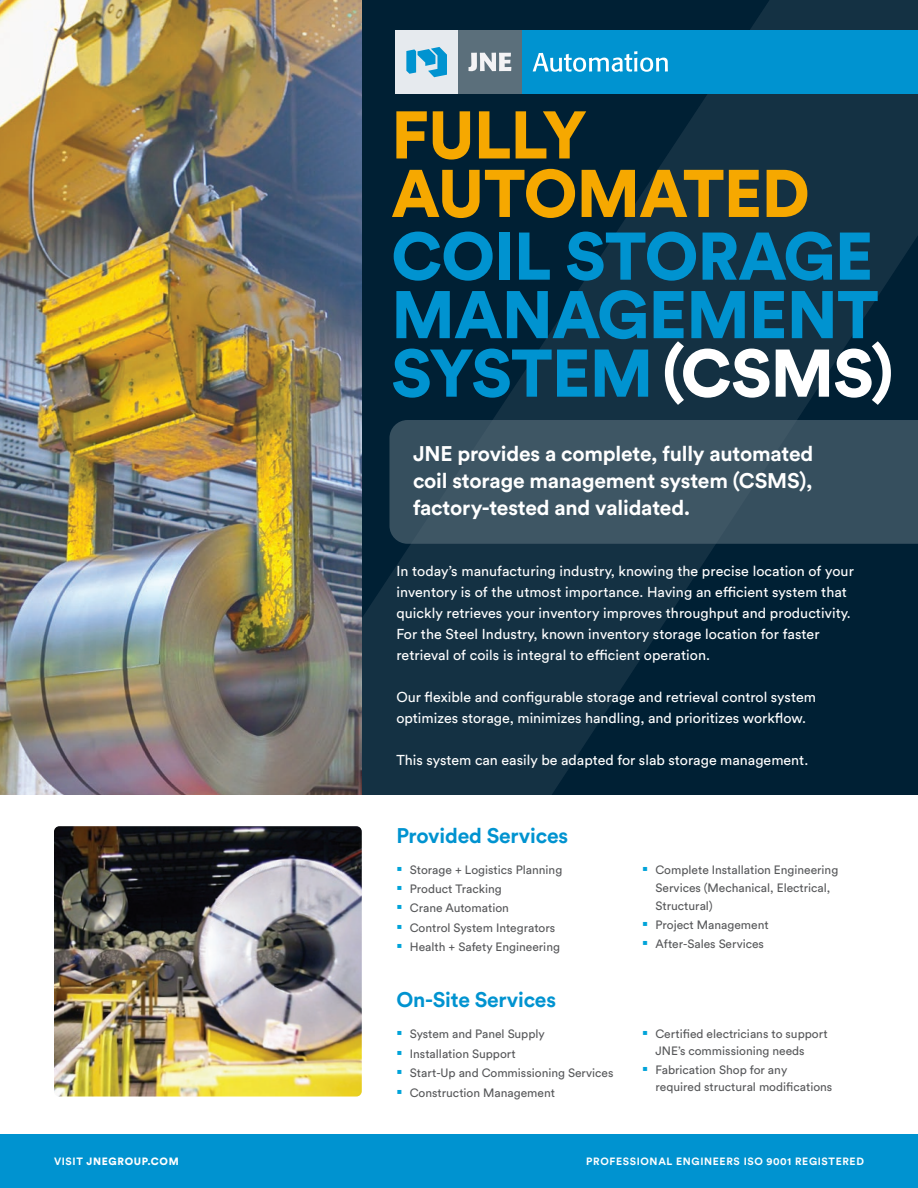
<style>
.page{position:relative;width:918px;height:1188px;background:#fff}
.page>*{position:absolute;margin:0;border:0;box-sizing:border-box;transform-origin:0 0}
.t1{font:900 66.45px/58.5px "Circular Std";letter-spacing:-.015em;color:#0093d0}
.t2{font:900 66.45px/58.5px "Circular Std";letter-spacing:-.015em;color:#f6a800}
.Lead_Line{font:700 21px/27px "Circular Std";letter-spacing:-.01em;color:#fff;text-align:justify}
.t3{font:700 21px "Circular Std";letter-spacing:-.01em;color:#0093d0}
.Body{font:14.25px/21px "Circular Std";color:#fff}
.t4{font:12px/18px "Circular Std";color:#57585a}
.Body-2{font:700 10.5px "Circular Std";letter-spacing:.06em;color:#fff}
.Body-3{font:900 10.5px "Circular Std";letter-spacing:.06em;color:#fff}
.s1{color:#fff}
.s2{font-family:"Lato";font-size:15px;color:#00a3d9}
.s3{font-weight:700}
</style>
<div class="page">
<svg style="left:362px;top:0;width:556px;height:795px;background:#09283b"></svg>
<div style="left:389px;top:420px;width:529px;height:124px;background:#3e5664"></div>
<img style="left:0;top:0;width:362px;height:795px">
<div style="left:522px;top:30px;width:396px;height:64px;background:#0093d0"></div>
<div style="left:395px;top:30px;width:64px;height:64px;background:#e6eaee"></div>
<div style="left:459px;top:30px;width:63px;height:64px;background:#5b6f7b"></div>
<svg style="left:406px;top:47px;width:41px;height:30px"></svg>
<svg style="left:468px;top:53px;width:43px;height:18px"></svg>
<svg style="left:533px;top:51px;width:135px;height:21px"></svg>
<div style="left:0;top:1134px;width:918px;height:54px;background:#0093d0"></div>
<img style="left:54px;top:826px;width:308px;height:271px">
<p class="t2" style="left:391px;top:104px;width:420px">FULLY<br>AUTOMATED</p>
<p class="t1" style="left:391px;top:226px;width:489px">COIL STORAGE<br>MANAGEMENT</p>
<p class="t1" style="left:391px;top:343px;width:504px">SYSTEM <span class="s1">(CSMS)</span></p>
<p class="Lead_Line" style="left:413px;top:440px;width:402px">JNE provides a complete, fully automated coil storage management system (CSMS), factory-tested and validated.</p>
<p class="Body" style="left:396px;top:561px;width:459px">In today’s manufacturing industry, knowing the precise location of your inventory is of the utmost importance. Having an efficient system that quickly retrieves your inventory improves throughput and productivity.<br>For the Steel Industry, known inventory storage location for faster retrieval of coils is integral to efficient operation.</p>
<p class="Body" style="left:396px;top:687px;width:421px">Our flexible and configurable storage and retrieval control system optimizes storage, minimizes handling, and prioritizes workflow.</p>
<p class="Body" style="left:396px;top:750px;width:413px">This system can easily be adapted for slab storage management.</p>
<p class="t3" style="left:396px;top:822px;width:173px">Provided Services</p>
<p class="t4" style="left:396px;top:860px;width:167px"><span class="s2">▪</span> Storage + Logistics Planning</p>
<p class="t4" style="left:396px;top:880px;width:107px"><span class="s2">▪</span> Product Tracking</p>
<p class="t4" style="left:396px;top:899px;width:114px"><span class="s2">▪</span> Crane Automation</p>
<p class="t4" style="left:396px;top:918px;width:160px"><span class="s2">▪</span> Control System Integrators</p>
<p class="t4" style="left:396px;top:938px;width:165px"><span class="s2">▪</span> Health + Safety Engineering</p>
<p class="t3" style="left:396px;top:986px;width:161px">On-Site Services</p>
<p class="t4" style="left:396px;top:1025px;width:150px"><span class="s2">▪</span> System and Panel Supply</p>
<p class="t4" style="left:396px;top:1044px;width:121px"><span class="s2">▪</span> Installation Support</p>
<p class="t4" style="left:396px;top:1064px;width:219px"><span class="s2">▪</span> Start-Up and Commissioning Services</p>
<p class="t4" style="left:396px;top:1083px;width:160px"><span class="s2">▪</span> Construction Management</p>
<p class="t4" style="left:656px;top:860px;width:184px;text-indent:-14px"><span class="s2">▪</span> Complete Installation Engineering<br>Services (Mechanical, Electrical,<br>Structural)</p>
<p class="t4" style="left:642px;top:916px;width:128px"><span class="s2">▪</span> Project Management</p>
<p class="t4" style="left:642px;top:935px;width:123px"><span class="s2">▪</span> After-Sales Services</p>
<p class="t4" style="left:656px;top:1026px;width:174px;line-height:16.5px;text-indent:-14px"><span class="s2">▪</span> Certified electricians to support<br>JNE’s commissioning needs</p>
<p class="t4" style="left:656px;top:1062px;width:178px;line-height:16.5px;text-indent:-14px"><span class="s2">▪</span> Fabrication Shop for any required structural modifications</p>
<p class="Body-3" style="left:54px;top:1154px;width:126px"><span class="s3">VISIT</span> JNEGROUP.COM</p>
<p class="Body-2" style="left:586px;top:1155px;width:279px">PROFESSIONAL ENGINEERS ISO 9001 REGISTERED</p>
</div>
